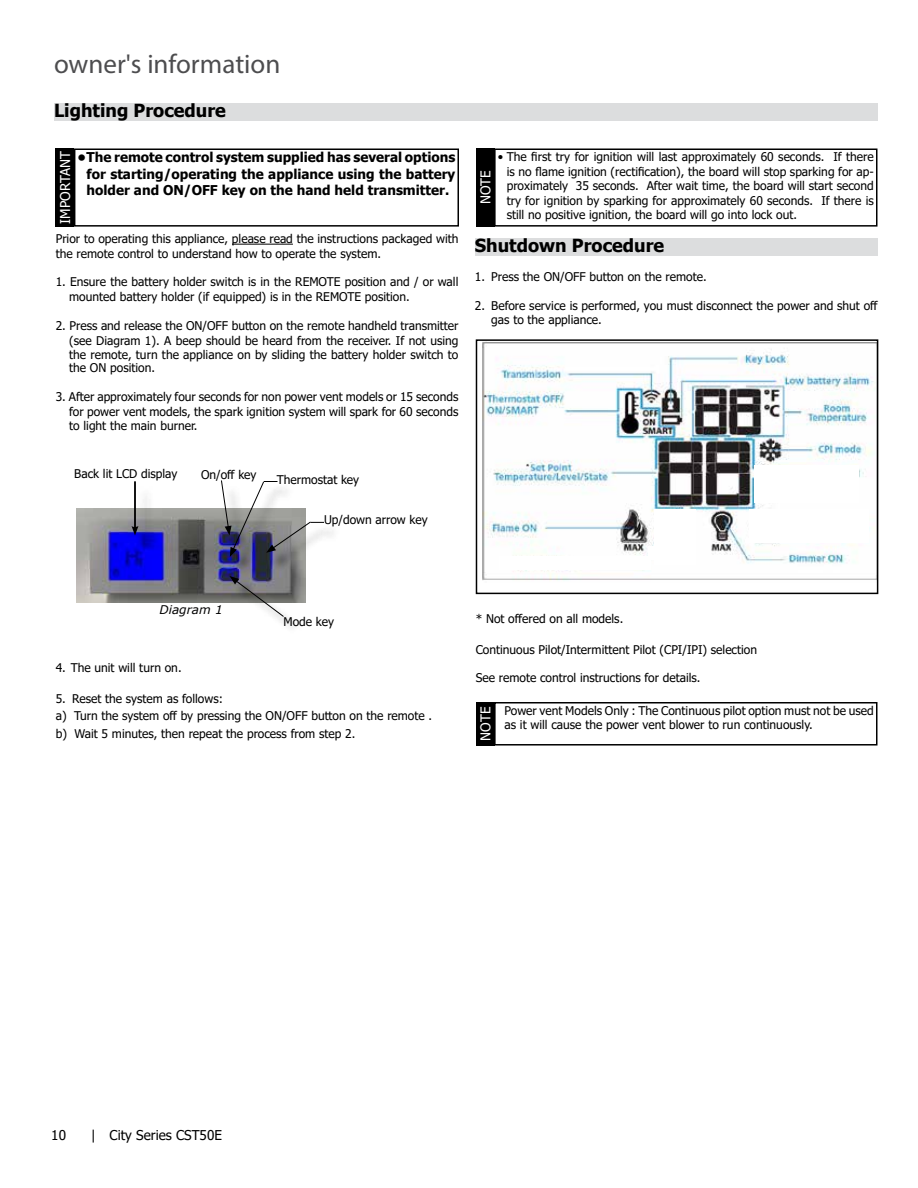
<style>
.page{position:relative;width:918px;height:1188px;background:#fff}
.page>*{position:absolute;margin:0;border:0;box-sizing:border-box;transform-origin:0 0}
.t1{font:27px "Myriad Pro";color:#4d4d4f}
.t2{font:700 18px "Tahoma";color:#000}
.t3{font:700 13.5px/16.2px "Tahoma";color:#000;text-align:justify}
.t4{font:13.5px "Tahoma";color:#000}
.t5{font:13.5px "Tahoma";color:#fff}
.t6{font:12px/14.4px "Tahoma";color:#000}
.t7{font:italic 12px "Verdana";color:#000}
.t8{font:7.5px "Myriad Pro";color:#000}
</style>
<div class="page">
<hr style="left:232px;top:244px;width:61px;height:1px;background:#000">
<div style="left:475px;top:238px;width:403px;height:18px;background:#dcddde"></div>
<div style="left:54px;top:104px;width:824px;height:17px;background:#dcddde"></div>
<img style="left:482px;top:342px;width:393px;height:238px">
<div style="left:750px;top:509px;width:119px;height:34px;background:#fff"></div>
<div style="left:754px;top:465px;width:105px;height:37px;background:#fff"></div>
<div style="left:476px;top:339px;width:402px;height:255px;border:2px solid #000"></div>
<div style="left:654px;top:509px;width:42px;height:55px;background:#fff"></div>
<div style="left:500px;top:557px;width:151px;height:13px;background:#fff"></div>
<div style="left:648px;top:547px;width:6px;height:13px;background:#fff"></div>
<div style="left:476px;top:148px;width:19px;height:79px;background:#000"></div>
<div style="left:494px;top:148px;width:384px;height:79px;border:2px solid #000"></div>
<img style="left:76px;top:508px;width:230px;height:95px">
<div style="left:135px;top:485px;width:21px;height:68px;background:#000;opacity:.75"></div>
<hr style="left:135px;top:482px;width:1px;height:46px;background:#000">
<hr style="left:134px;top:482px;width:1px;height:46px;background:#000">
<svg style="left:132px;top:526px;width:6px;height:10px"></svg>
<div style="left:233px;top:485px;width:49px;height:89px;background:#000;opacity:.75"></div>
<div style="left:270px;top:525px;width:58px;height:45px;background:#000;opacity:.75"></div>
<svg style="left:221px;top:480px;width:103px;height:77px"></svg>
<div style="left:233px;top:579px;width:68px;height:55px;background:#000;opacity:.75"></div>
<svg style="left:230px;top:576px;width:55px;height:42px"></svg>
<div style="left:56px;top:148px;width:18px;height:79px;background:#000"></div>
<div style="left:74px;top:148px;width:385px;height:79px;border:2px solid #000"></div>
<div style="left:476px;top:702px;width:19px;height:44px;background:#000"></div>
<div style="left:494px;top:702px;width:384px;height:44px;border:2px solid #000"></div>
<h1 class="t1" style="left:54px;top:47px;width:228px">owner's information</h1>
<h2 class="t2" style="left:54px;top:98px;width:173px">Lighting Procedure</h2>
<p class="t5" style="left:56px;top:224px;width:74px;rotate:-90deg">IMPORTANT</p>
<p class="t3" style="left:87px;top:150px;width:370px;text-indent:-9px">•The remote control system supplied has several options for starting/operating the appliance using the battery holder and ON/OFF key on the hand held transmitter.</p>
<p class="t6" style="left:56px;top:232px;width:404px">Prior to operating this appliance, please read the instructions packaged with the remote control to understand how to operate the system.</p>
<p class="t6" style="left:69px;top:275px;width:391px;text-indent:-14px">1. Ensure the battery holder switch is in the REMOTE position and / or wall mounted battery holder (if equipped) is in the REMOTE position.</p>
<p class="t6" style="left:69px;top:319px;width:391px;text-align:justify;text-indent:-14px">2. Press and release the ON/OFF button on the remote handheld transmitter (see Diagram 1). A beep should be heard from the receiver. If not using the remote, turn the appliance on by sliding the battery holder switch to the ON position.</p>
<p class="t6" style="left:69px;top:390px;width:391px;text-align:justify;text-indent:-14px">3. After approximately four seconds for non power vent models or 15 seconds for power vent models, the spark ignition system will spark for 60 seconds to light the main burner.</p>
<p class="t6" style="left:74px;top:467px;width:105px">Back lit LCD display</p>
<p class="t6" style="left:201px;top:468px;width:57px">On/off key</p>
<p class="t6" style="left:277px;top:473px;width:84px">Thermostat key</p>
<p class="t6" style="left:324px;top:514px;width:105px">Up/down arrow key</p>
<p class="t6" style="left:507px;top:150px;width:369px;text-align:justify;text-indent:-9px">• The first try for ignition will last approximately 60 seconds. If there is no flame ignition (rectification), the board will stop sparking for ap&shy;proximately 35 seconds. After wait time, the board will start second try for ignition by sparking for approximately 60 seconds. If there is still no positive ignition, the board will go into lock out.</p>
<p class="t5" style="left:476px;top:204px;width:35px;rotate:-90deg">NOTE</p>
<h2 class="t2" style="left:475px;top:233px;width:191px">Shutdown Procedure</h2>
<p class="t6" style="left:475px;top:270px;width:233px">1. Press the ON/OFF button on the remote.</p>
<p class="t6" style="left:491px;top:299px;width:388px;text-indent:-16px">2. Before service is performed, you must disconnect the power and shut off gas to the appliance.</p>
<p class="t8" style="left:484px;top:393px;width:5px">*</p>
<p class="t8" style="left:526px;top:461px;width:5px">*</p>
<p class="t7" style="left:160px;top:602px;width:65px">Diagram 1</p>
<p class="t6" style="left:284px;top:615px;width:52px">Mode key</p>
<p class="t6" style="left:56px;top:661px;width:127px">4. The unit will turn on.</p>
<p class="t6" style="left:56px;top:691px;width:378px;line-height:17.2px">5. Reset the system as follows:<br>a) Turn the system off by pressing the ON/OFF button on the remote . b) Wait 5 minutes, then repeat the process from step 2.</p>
<p class="t6" style="left:476px;top:612px;width:149px">* Not offered on all models.</p>
<p class="t6" style="left:476px;top:643px;width:283px">Continuous Pilot/Intermittent Pilot (CPI/IPI) selection</p>
<p class="t6" style="left:476px;top:672px;width:226px">See remote control instructions for details.</p>
<p class="t5" style="left:476px;top:741px;width:35px;rotate:-90deg">NOTE</p>
<p class="t6" style="left:505px;top:704px;width:371px">Power vent Models Only : The Continuous pilot option must not be used as it will cause the power vent blower to run continuously.</p>
<p class="t4" style="left:51px;top:1126px;width:16px">10</p>
<p class="t4" style="left:91px;top:1126px;width:132px">| City Series CST50E</p>
</div>
